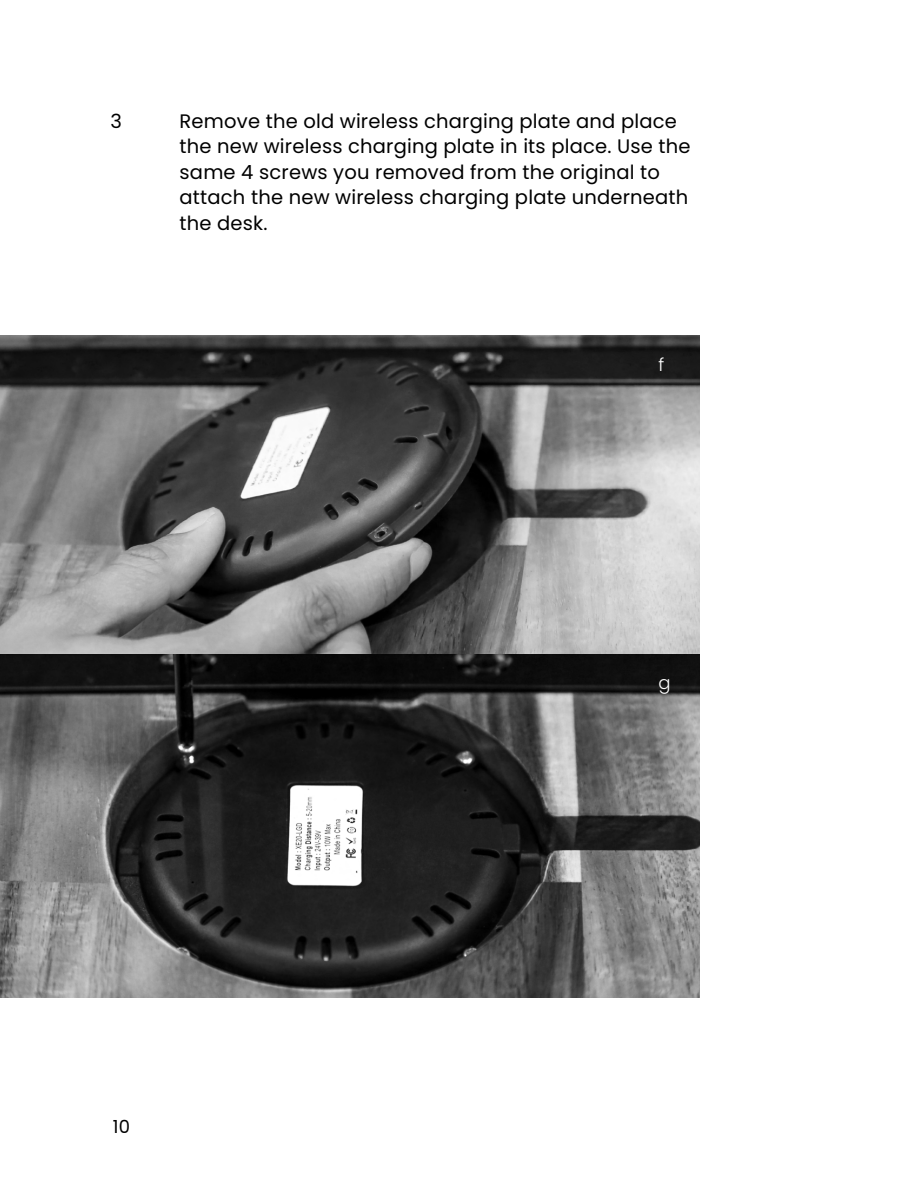
<style>
.page{position:relative;width:918px;height:1188px;background:#fff}
.page>*{position:absolute;margin:0;border:0;box-sizing:border-box;transform-origin:0 0}
.t1{font:19.5px/25.5px "Poppins";letter-spacing:.01em;color:#000}
.t2{font:18px "Poppins";color:#000}
.t3{font:300 18px "Poppins";color:#fff}
</style>
<div class="page">
<img style="left:0;top:335px;width:700px;height:663px">
<p class="t1" style="left:110px;top:108px;width:13px">3</p>
<p class="t1" style="left:180px;top:108px;width:513px">Remove the old wireless charging plate and place the new wireless charging plate in its place. Use the same 4 screws you removed from the original to attach the new wireless charging plate underneath the desk.</p>
<p class="t3" style="left:658px;top:354px;width:7px">f</p>
<p class="t3" style="left:658px;top:673px;width:14px">g</p>
<p class="t2" style="left:113px;top:1116px;width:19px">10</p>
</div>
